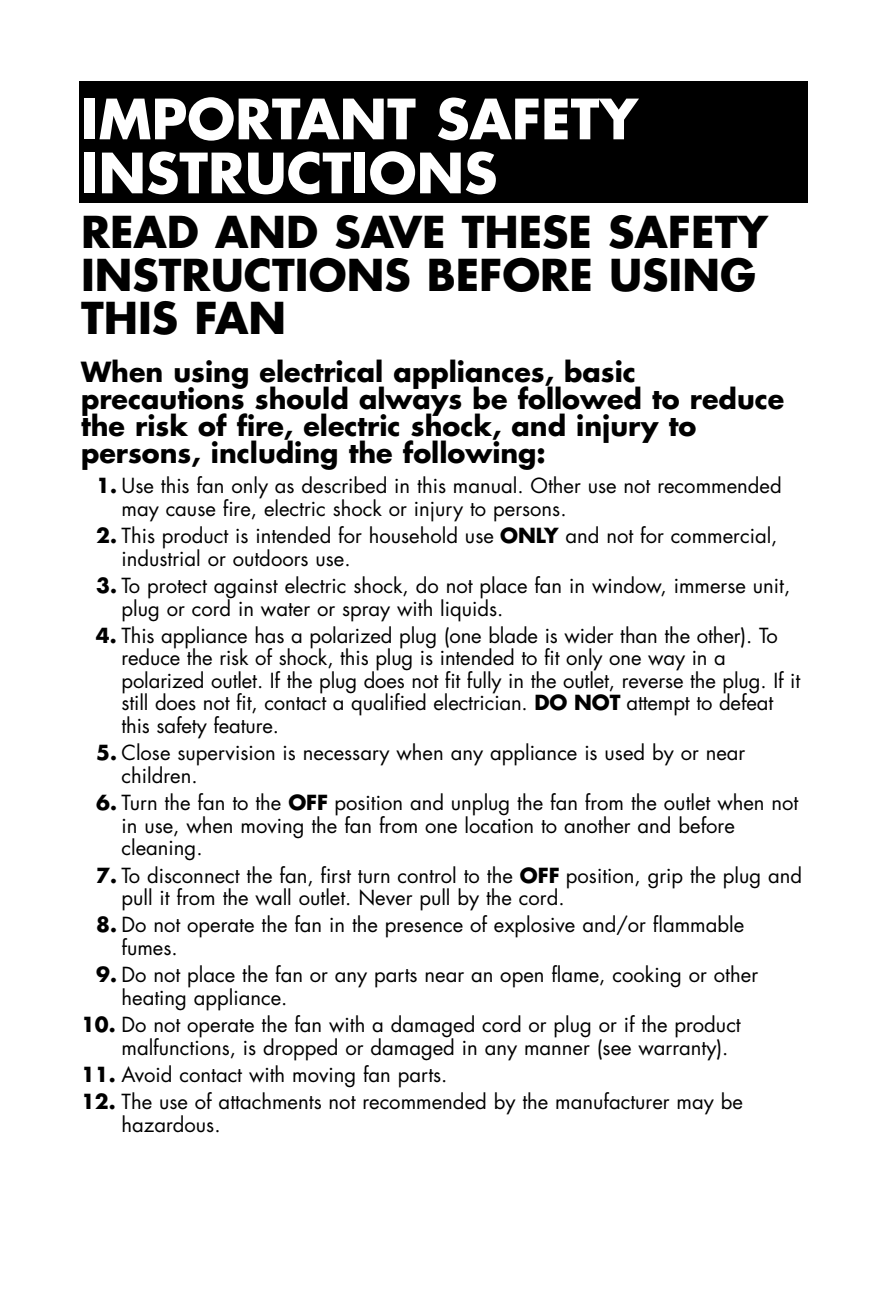
<style>
.page{position:relative;width:891px;height:1296px;background:#fff}
.page>*{position:absolute;margin:0;border:0;box-sizing:border-box;transform-origin:0 0}
.t1{font:700 54px/54px "Futura";color:#fff}
.t2{font:700 42.75px/42.8px "Futura";color:#000}
.t3{font:700 27px/27px "Futura";color:#000}
.t4{font:20.25px/22.5px "Futura";color:#000}
.s1{font-weight:700}
</style>
<div class="page">
<div style="left:79px;top:81px;width:729px;height:122px;background:#000"></div>
<h1 class="t1" style="left:81px;top:97px;width:559px">IMPORTANT SAFETY<br>INSTRUCTIONS</h1>
<h2 class="t2" style="left:81px;top:214px;width:688px">READ AND SAVE THESE SAFETY<br>INSTRUCTIONS BEFORE USING<br>THIS FAN</h2>
<h3 class="t3" style="left:81px;top:361px;width:705px">When using electrical appliances, basic precautions should always be followed to reduce the risk of fire, electric shock, and injury to persons, including the following:</h3>
<p class="t4" style="left:122px;top:476px;width:662px;text-indent:-25px"><span class="s1">1.</span> Use this fan only as described in this manual. Other use not recommended may cause fire, electric shock or injury to persons.</p>
<p class="t4" style="left:122px;top:526px;width:658px;text-indent:-25px"><span class="s1">2.</span> This product is intended for household use <span class="s1">ONLY</span> and not for commercial, industrial or outdoors use.</p>
<p class="t4" style="left:122px;top:576px;width:670px;text-indent:-25px"><span class="s1">3.</span> To protect against electric shock, do not place fan in window, immerse unit, plug or cord in water or spray with liquids.</p>
<p class="t4" style="left:122px;top:626px;width:680px;text-indent:-26px"><span class="s1">4.</span> This appliance has a polarized plug (one blade is wider than the other). To reduce the risk of shock, this plug is intended to fit only one way in a polarized outlet. If the plug does not fit fully in the outlet, reverse the plug. If it still does not fit, contact a qualified electrician. <span class="s1">DO NOT</span> attempt to defeat this safety feature.</p>
<p class="t4" style="left:122px;top:743px;width:625px;text-indent:-25px"><span class="s1">5.</span> Close supervision is necessary when any appliance is used by or near children.</p>
<p class="t4" style="left:122px;top:793px;width:678px;text-indent:-25px"><span class="s1">6.</span> Turn the fan to the <span class="s1">OFF</span> position and unplug the fan from the outlet when not in use, when moving the fan from one location to another and before cleaning.</p>
<p class="t4" style="left:122px;top:866px;width:682px;text-indent:-25px"><span class="s1">7.</span> To disconnect the fan, first turn control to the <span class="s1">OFF</span> position, grip the plug and pull it from the wall outlet. Never pull by the cord.</p>
<p class="t4" style="left:122px;top:915px;width:624px;text-indent:-25px"><span class="s1">8.</span> Do not operate the fan in the presence of explosive and/or flammable fumes.</p>
<p class="t4" style="left:122px;top:965px;width:638px;text-indent:-25px"><span class="s1">9.</span> Do not place the fan or any parts near an open flame, cooking or other heating appliance.</p>
<p class="t4" style="left:122px;top:1015px;width:621px;text-indent:-40px"><span class="s1">10.</span> Do not operate the fan with a damaged cord or plug or if the product malfunctions, is dropped or damaged in any manner (see warranty).</p>
<p class="t4" style="left:81px;top:1065px;width:368px"><span class="s1">11.</span> Avoid contact with moving fan parts.</p>
<p class="t4" style="left:122px;top:1092px;width:623px;text-indent:-40px"><span class="s1">12.</span> The use of attachments not recommended by the manufacturer may be hazardous.</p>
</div>
